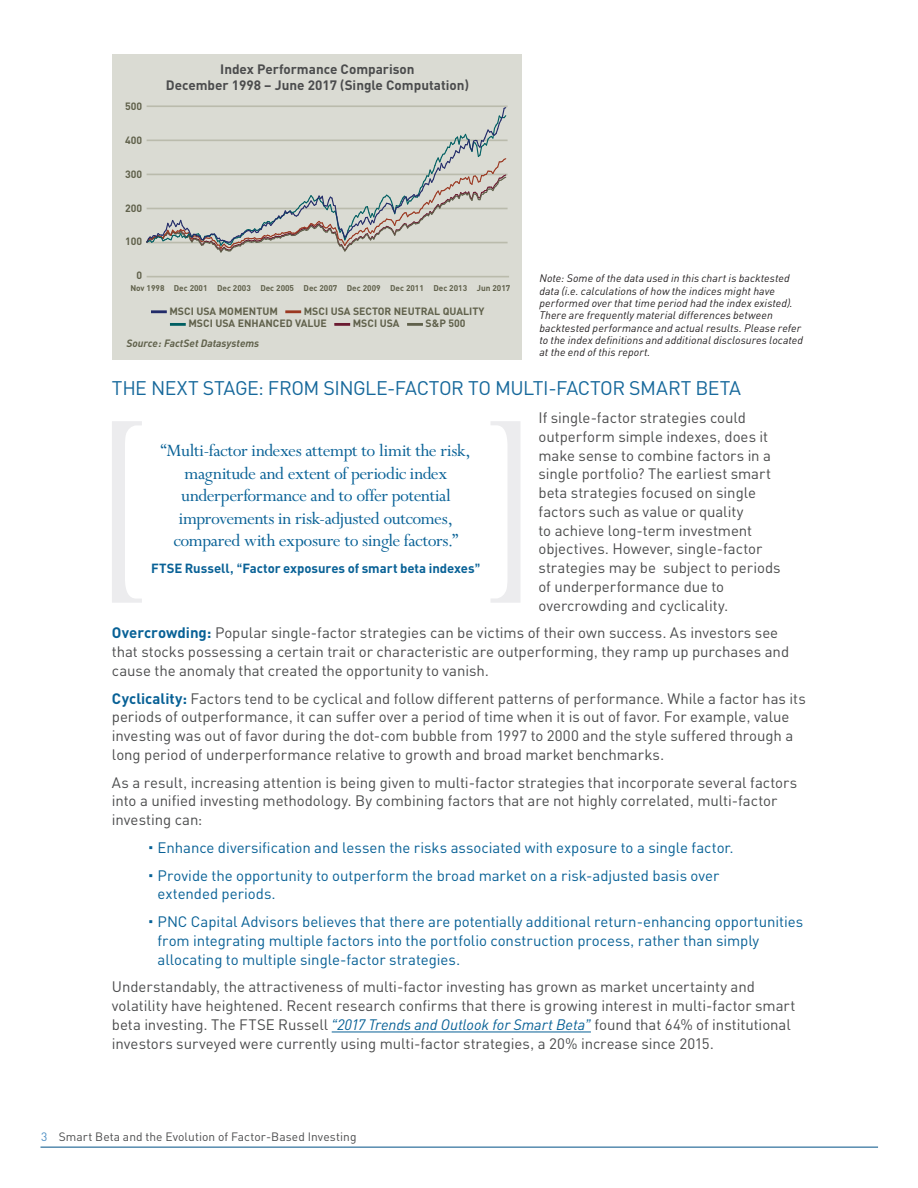
<style>
.page{position:relative;width:918px;height:1188px;background:#fff}
.page>*{position:absolute;margin:0;border:0;box-sizing:border-box;transform-origin:0 0}
.t1{font:19.5px/22.5px "Perpetua";letter-spacing:-.02em;color:#086196;text-align:center}
.t2{font:19.5px "PNC Sans";letter-spacing:-.025em;color:#16689b}
.t3{font:15px/18.8px "PNC Sans";letter-spacing:-.005em;color:#4b4c4d}
.t4{font:15px/18.8px "PNC Sans";letter-spacing:-.005em;color:#086196}
.t5{font:700 13.5px/16.2px "PNC Sans";color:#4b4c4d;text-align:center}
.t6{font:700 13.2px "PNC Sans";letter-spacing:-.005em;color:#086196}
.t7{font:12px "PNC Sans";letter-spacing:.005em;color:#4b4c4d}
.t8{font:italic 10.8px/12.3px "PNC Sans";letter-spacing:.005em;color:#231f20}
.t9{font:700 10.5px "PNC Sans";color:#60614b}
.t10{font:italic 700 10.5px "PNC Sans";color:#60614b}
.t11{font:700 8.25px "PNC Sans";color:#60614b}
.s1{font-weight:700;color:#086196}
.s2{font-style:italic;color:#086196}
.s3{color:#222b69}
.s4{color:#9b3821}
.s5{color:#005f62}
.s6{color:#6b1b31}
.s7{color:#4b8ec3}
</style>
<div class="page">
<hr style="left:40px;top:1147px;width:838px;height:1px;background:#005187">
<hr style="left:332px;top:1032px;width:259px;height:1px;background:#086196">
<div style="left:112px;top:54px;width:409px;height:306px;background:#dadbd3"></div>
<hr style="left:147px;top:276px;width:362px;height:1px;background:#babbac">
<hr style="left:147px;top:242px;width:361px;height:1px;background:#babbac">
<hr style="left:147px;top:174px;width:361px;height:1px;background:#babbac">
<hr style="left:147px;top:208px;width:361px;height:1px;background:#babbac">
<hr style="left:147px;top:140px;width:361px;height:1px;background:#babbac">
<hr style="left:147px;top:105px;width:361px;height:2px;background:#babbac">
<div style="left:151px;top:310px;width:16px;height:3px;border:2px solid #222b69"></div>
<div style="left:285px;top:310px;width:16px;height:3px;border:2px solid #9b3821"></div>
<div style="left:170px;top:323px;width:16px;height:3px;border:2px solid #005f62"></div>
<div style="left:334px;top:323px;width:16px;height:3px;border:2px solid #6b1b31"></div>
<div style="left:407px;top:323px;width:16px;height:3px;border:2px solid #60614b"></div>
<svg style="left:146px;top:106px;width:361px;height:147px"></svg>
<svg style="left:112px;top:421px;width:30px;height:182px"></svg>
<svg style="left:491px;top:421px;width:29px;height:182px"></svg>
<p class="t9" style="left:125px;top:100px;width:19px">500</p>
<p class="t9" style="left:125px;top:134px;width:19px">400</p>
<p class="t9" style="left:125px;top:167px;width:19px">300</p>
<p class="t9" style="left:125px;top:201px;width:19px">200</p>
<p class="t9" style="left:125px;top:235px;width:19px">100</p>
<p class="t5" style="left:166px;top:61px;width:305px">Index Performance Comparison<br>December 1998 – June 2017 (Single Computation)</p>
<p class="t9" style="left:137px;top:268px;width:7px">0</p>
<p class="t11" style="left:130px;top:283px;width:382px">Nov 1998 Dec 2001 Dec 2003 Dec 2005 Dec 2007 Dec 2009 Dec 2011 Dec 2013 Jun 2017</p>
<p class="t8" style="left:539px;top:272px;width:265px">Note: Some of the data used in this chart is backtested data (i.e. calculations of how the indices might have performed over that time period had the index existed).<br>There are frequently material differences between backtested performance and actual results. Please refer to the index definitions and additional disclosures located at the end of this report.</p>
<p class="t2" style="left:112px;top:376px;width:631px">THE NEXT STAGE: FROM SINGLE-FACTOR TO MULTI-FACTOR SMART BETA</p>
<p class="t3" style="left:539px;top:408px;width:244px">If single-factor strategies could outperform simple indexes, does it make sense to combine factors in a single portfolio? The earliest smart beta strategies focused on single factors such as value or quality<br>to achieve long-term investment objectives. However, single-factor strategies may be subject to periods of underperformance due to overcrowding and cyclicality.</p>
<p class="t3" style="left:112px;top:623px;width:679px"><span class="s1">Overcrowding:</span> Popular single-factor strategies can be victims of their own success. As investors see that stocks possessing a certain trait or characteristic are outperforming, they ramp up purchases and cause the anomaly that created the opportunity to vanish.</p>
<p class="t3" style="left:112px;top:689px;width:695px"><span class="s1">Cyclicality:</span> Factors tend to be cyclical and follow different patterns of performance. While a factor has its periods of outperformance, it can suffer over a period of time when it is out of favor. For example, value investing was out of favor during the dot-com bubble from 1997 to 2000 and the style suffered through a long period of underperformance relative to growth and broad market benchmarks.</p>
<p class="t3" style="left:112px;top:773px;width:687px">As a result, increasing attention is being given to multi-factor strategies that incorporate several factors into a unified investing methodology. By combining factors that are not highly correlated, multi-factor investing can:</p>
<p class="t4" style="left:148px;top:838px;width:587px">• Enhance diversification and lessen the risks associated with exposure to a single factor.</p>
<p class="t4" style="left:158px;top:866px;width:563px;text-indent:-10px">• Provide the opportunity to outperform the broad market on a risk-adjusted basis over extended periods.</p>
<p class="t4" style="left:158px;top:912px;width:647px;text-indent:-10px">• PNC Capital Advisors believes that there are potentially additional return-enhancing opportunities from integrating multiple factors into the portfolio construction process, rather than simply allocating to multiple single-factor strategies.</p>
<p class="t3" style="left:112px;top:977px;width:685px">Understandably, the attractiveness of multi-factor investing has grown as market uncertainty and volatility have heightened. Recent research confirms that there is growing interest in multi-factor smart beta investing. The FTSE Russell <span class="s2">“2017 Trends and Outlook for Smart Beta”</span> found that 64% of institutional investors surveyed were currently using multi-factor strategies, a 20% increase since 2015.</p>
<p class="t9" style="left:151px;top:304px;width:335px"><span class="s3">—</span> MSCI USA MOMENTUM <span class="s4">—</span> MSCI USA SECTOR NEUTRAL QUALITY</p>
<p class="t9" style="left:170px;top:317px;width:297px"><span class="s5">—</span> MSCI USA ENHANCED VALUE <span class="s6">—</span> MSCI USA — S&amp;P 500</p>
<p class="t10" style="left:126px;top:337px;width:134px">Source: FactSet Datasystems</p>
<p class="t1" style="left:161px;top:440px;width:312px">“Multi-factor indexes attempt to limit the risk, magnitude and extent of periodic index underperformance and to offer potential improvements in risk-adjusted outcomes, compared with exposure to single factors.”</p>
<p class="t6" style="left:151px;top:560px;width:331px">FTSE Russell, “Factor exposures of smart beta indexes”</p>
<p class="t7" style="left:41px;top:1130px;width:317px"><span class="s7">3</span> Smart Beta and the Evolution of Factor-Based Investing</p>
</div>
